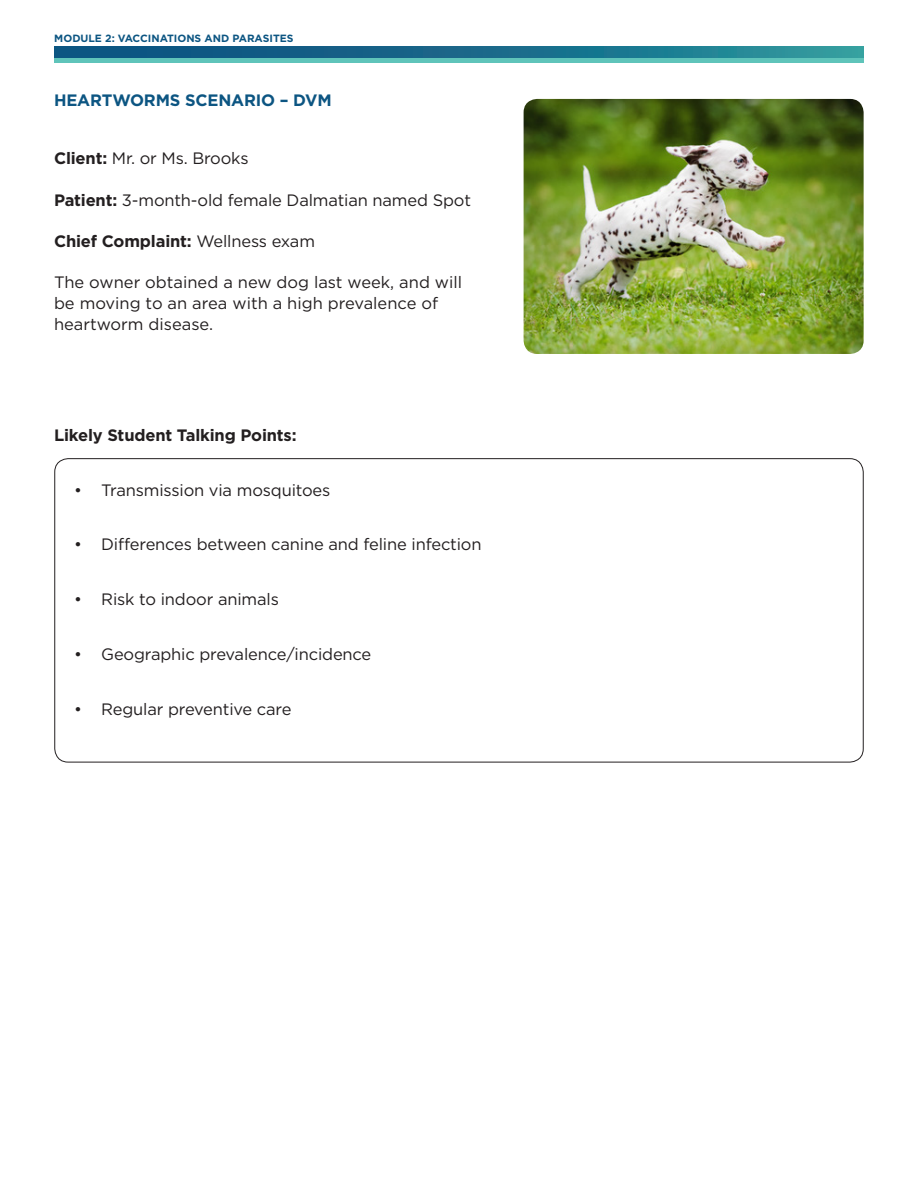
<style>
.page{position:relative;width:918px;height:1188px;background:#fff}
.page>*{position:absolute;margin:0;border:0;box-sizing:border-box;transform-origin:0 0}
.normal_body{font:16.5px/21px "Gotham";letter-spacing:-.01em;color:#231f20}
.normal_body-2{font:700 16.5px "Gotham";letter-spacing:-.01em;color:#231f20}
.normal_body-3{font:700 16.5px "Gotham";letter-spacing:-.01em;color:#0c5582}
.t1{font:700 10.5px "Gotham";color:#0c5582}
.s1{font-weight:700}
.s2{font-weight:400}
</style>
<div class="page">
<svg style="left:54px;top:46px;width:810px;height:13px;background:#1e748f"></svg>
<hr style="left:54px;top:59px;width:810px;height:4px;background:#5fc4ba">
<img style="left:524px;top:99px;width:340px;height:255px">
<p class="t1" style="left:54px;top:32px;width:86px">Module 2: Vaccin</p>
<p class="t1" style="left:160px;top:32px;width:16px">ations</p>
<p class="t1" style="left:205px;top:32px;width:89px">an d Parasites</p>
<p class="normal_body-3" style="left:54px;top:91px;width:279px">HEARTWORMS SCENARIO – DVM</p>
<p class="normal_body" style="left:54px;top:148px;width:196px"><span class="s1">Client:</span> Mr. or Ms. Brooks</p>
<p class="normal_body" style="left:54px;top:189px;width:419px"><span class="s1">Patient:</span> 3-month-old female Dalmatian named Spot</p>
<p class="normal_body-2" style="left:54px;top:232px;width:263px">Chief Complaint: <span class="s2">Wellness exam</span></p>
<p class="normal_body" style="left:54px;top:271px;width:410px">The owner obtained a new dog last week, and will be moving to an area with a high prevalence of heartworm disease.</p>
<p class="normal_body-2" style="left:54px;top:426px;width:244px">Likely Student Talking Points:</p>
<p class="normal_body" style="left:74px;top:479px;width:258px">• Transmission via mosquitoes</p>
<p class="normal_body" style="left:74px;top:534px;width:409px">• Differences between canine and feline infection</p>
<p class="normal_body" style="left:74px;top:588px;width:206px">• Risk to indoor animals</p>
<p class="normal_body" style="left:74px;top:643px;width:299px">• Geographic prevalence/incidence</p>
<p class="normal_body" style="left:74px;top:698px;width:219px">• Regular preventive care</p>
</div>
